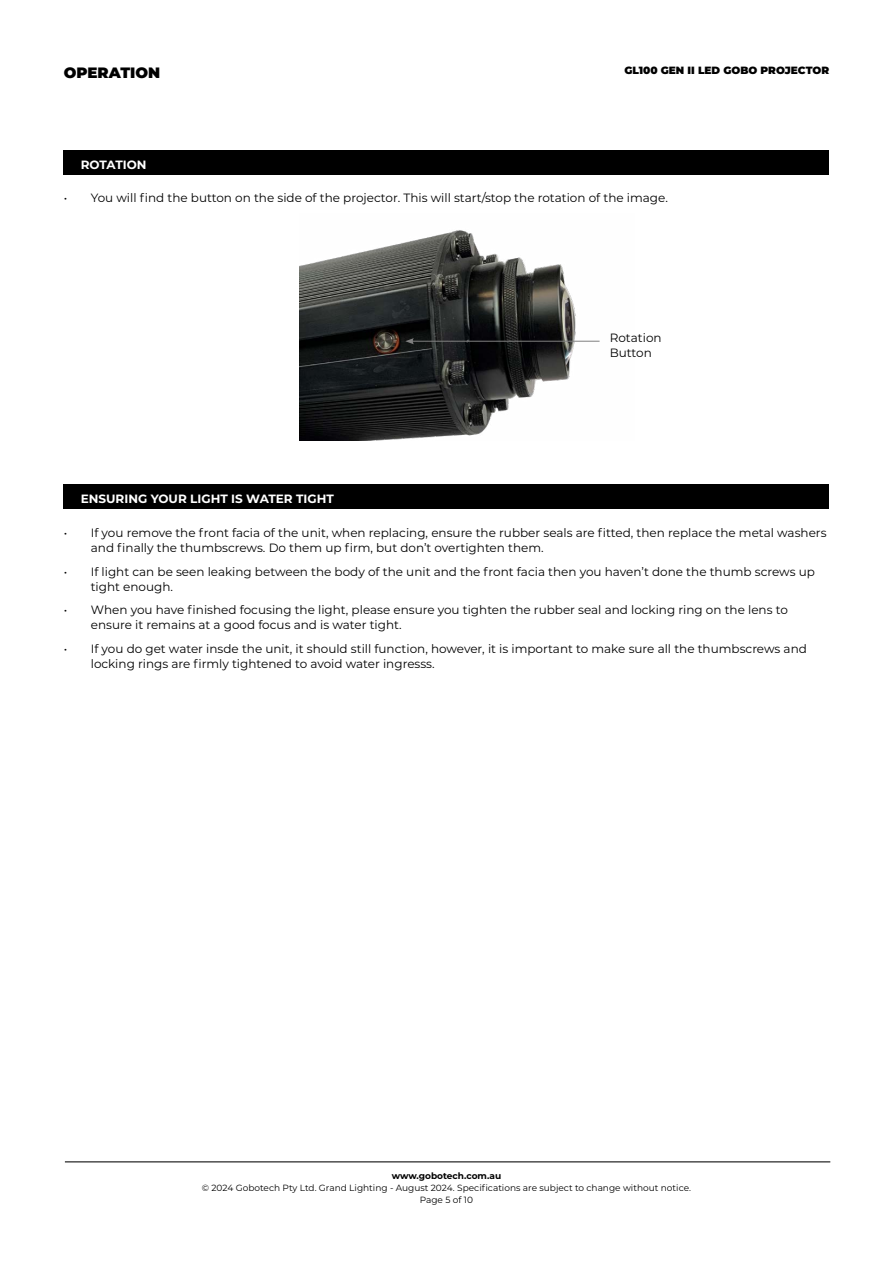
<style>
.page{position:relative;width:893px;height:1263px;background:#fff}
.page>*{position:absolute;margin:0;border:0;box-sizing:border-box;transform-origin:0 0}
.t1{font:900 15px "Montserrat";color:#000}
.t2{font:12px/15px "Montserrat";color:#000}
.t3{font:700 12px "Montserrat";color:#fff}
.t4{font:900 10.5px "Montserrat";color:#000}
.t5{font:9px/12px "Montserrat";color:#000;text-align:center}
.t6{font:700 9px "Montserrat";color:#000}
</style>
<div class="page">
<hr style="left:65px;top:1161px;width:765px;height:1px;background:#000">
<div style="left:64px;top:484px;width:765px;height:25px;background:#000"></div>
<div style="left:64px;top:151px;width:765px;height:24px;background:#000"></div>
<img style="left:299px;top:230px;width:301px;height:210px">
<hr style="left:411px;top:341px;width:189px;height:1px;background:#808080">
<svg style="left:405px;top:338px;width:9px;height:6px"></svg>
<p class="t1" style="left:64px;top:62px;width:98px">OPERATION</p>
<p class="t4" style="left:624px;top:62px;width:206px">GL100 GEN II LED GOBO PROJECTOR</p>
<p class="t3" style="left:81px;top:156px;width:67px">ROTATION</p>
<p class="t2" style="left:64px;top:189px;width:606px">• You will find the button on the side of the projector. This will start/stop the rotation of the image.</p>
<p class="t2" style="left:610px;top:330px;width:53px">Rotation<br>Button</p>
<p class="t3" style="left:81px;top:490px;width:255px">ENSURING YOUR LIGHT IS WATER TIGHT</p>
<p class="t2" style="left:91px;top:525px;width:737px;text-indent:-27px">• If you remove the front facia of the unit, when replacing, ensure the rubber seals are fitted, then replace the metal washers and finally the thumbscrews. Do them up firm, but don’t overtighten them.</p>
<p class="t2" style="left:91px;top:563px;width:726px;text-indent:-27px">• If light can be seen leaking between the body of the unit and the front facia then you haven’t done the thumb screws up tight enough.</p>
<p class="t2" style="left:91px;top:602px;width:699px;text-indent:-27px">• When you have finished focusing the light, please ensure you tighten the rubber seal and locking ring on the lens to ensure it remains at a good focus and is water tight.</p>
<p class="t2" style="left:91px;top:640px;width:718px;text-indent:-27px">• If you do get water insde the unit, it should still function, however, it is important to make sure all the thumbscrews and locking rings are firmly tightened to avoid water ingresss.</p>
<p class="t6" style="left:392px;top:1169px;width:111px">www.gobotech.com.au</p>
<p class="t5" style="left:202px;top:1181px;width:491px">© 2024 Gobotech Pty Ltd. Grand Lighting - August 2024. Specifications are subject to change without notice.<br>Page 5 of 10</p>
</div>
